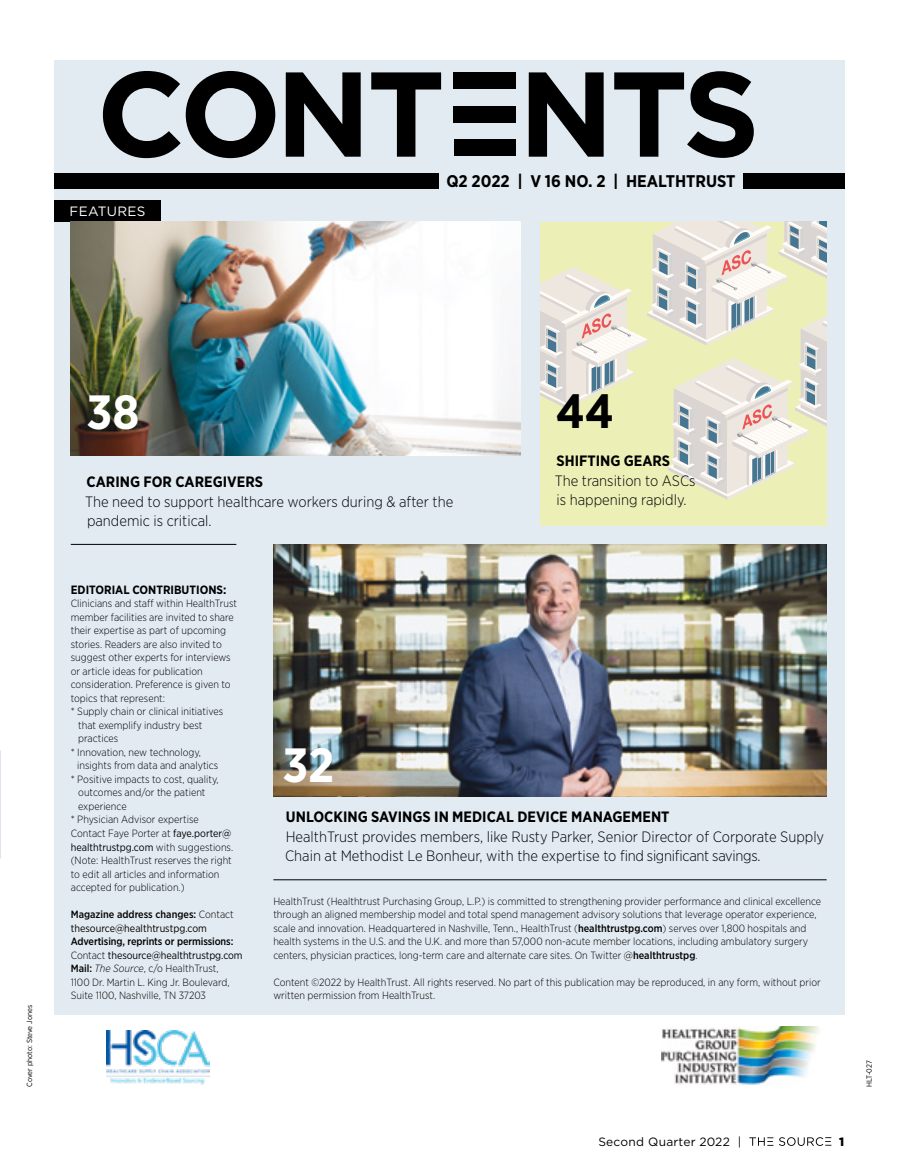
<style>
.page{position:relative;width:905px;height:1175px;background:#fff}
.page>*{position:absolute;margin:0;border:0;box-sizing:border-box;transform-origin:0 0}
.t1{font:700 48px "Gotham Narrow";color:#fff}
.t2{font:700 48px "Gotham Narrow";color:#000}
.t3{font:700 16.8px "Gotham Narrow";color:#000}
.t4{font:300 15px/19.5px "Gotham Narrow";color:#000}
.t5{font:700 15px "Gotham Narrow";color:#000}
.t6{font:13.5px "Gotham";letter-spacing:.02em;color:#fff}
.t7{font:700 12px "Gotham Narrow";color:#000}
.t8{font:12px "Gotham";letter-spacing:.02em;color:#000}
.t9{font:900 12px "Gotham";color:#000}
.t10{font:300 10.5px/13.5px "Gotham Narrow";color:#000}
.t11{font:10.5px/13.5px "Gotham Narrow";color:#000}
.t12{font:7.5px "Gotham Narrow";letter-spacing:-.005em;color:#000}
.s1{font-weight:400}
.s2{font-weight:300}
.s3{font-weight:500}
.s4{font-style:italic}
</style>
<div class="page">
<svg style="left:749px;top:1137px;width:82px;height:8px"></svg>
<div style="left:54px;top:60px;width:790px;height:954px;background:#e2ebf2"></div>
<div style="left:54px;top:173px;width:385px;height:16px;background:#000"></div>
<svg style="left:103px;top:71px;width:650px;height:87px"></svg>
<div style="left:742px;top:173px;width:102px;height:16px;background:#000"></div>
<img style="left:273px;top:544px;width:553px;height:252px">
<div style="left:54px;top:200px;width:107px;height:22px;background:#000"></div>
<hr style="left:71px;top:544px;width:165px;height:1px;background:#000">
<hr style="left:273px;top:879px;width:553px;height:1px;background:#000">
<div style="left:453px;top:106px;width:63px;height:17px;background:#000"></div>
<div style="left:454px;top:139px;width:62px;height:17px;background:#000"></div>
<div style="left:453px;top:72px;width:63px;height:17px;background:#000"></div>
<div style="left:540px;top:222px;width:286px;height:303px;background:#ecf0b7"></div>
<svg style="left:540px;top:222px;width:286px;height:278px"></svg>
<img style="left:71px;top:222px;width:450px;height:233px">
<img style="left:662px;top:1026px;width:157px;height:59px">
<img style="left:106px;top:1030px;width:104px;height:55px">
<p class="t6" style="left:70px;top:203px;width:77px">FEATURES</p>
<h2 class="t3" style="left:446px;top:170px;width:290px">Q2 2022 | V 16 NO. 2 | HEALTHTRUST</h2>
<p class="t12" style="left:25px;top:1086px;width:83px;rotate:-90deg">Cover photo: Steve Jones</p>
<h1 class="t1" style="left:86px;top:381px;width:54px">38</h1>
<h1 class="t2" style="left:556px;top:380px;width:59px">44</h1>
<h3 class="t5" style="left:86px;top:472px;width:178px">CARING FOR CAREGIVERS</h3>
<h3 class="t4" style="left:85px;top:491px;width:369px">The need to support healthcare workers during &amp; after the pandemic is critical.</h3>
<h3 class="t5" style="left:556px;top:451px;width:115px">SHIFTING GEARS</h3>
<h3 class="t4" style="left:555px;top:470px;width:142px">The transition to ASCs is happening rapidly.</h3>
<p class="t7" style="left:71px;top:582px;width:157px">EDITORIAL CONTRIBUTIONS:</p>
<p class="t10" style="left:71px;top:596px;width:168px">Clinicians and staff within HealthTrust</p>
<p class="t10" style="left:71px;top:610px;width:165px">member facilities are invited to share</p>
<p class="t10" style="left:71px;top:623px;width:157px">their expertise as part of upcoming</p>
<p class="t10" style="left:71px;top:637px;width:152px">stories. Readers are also invited to</p>
<p class="t10" style="left:71px;top:650px;width:161px">suggest other experts for interviews</p>
<p class="t10" style="left:71px;top:664px;width:133px">or article ideas for publication</p>
<p class="t10" style="left:71px;top:677px;width:161px">consideration. Preference is given to</p>
<p class="t10" style="left:71px;top:691px;width:96px">topics that represent:</p>
<p class="t10" style="left:71px;top:704px;width:154px">* Supply chain or clinical initiatives</p>
<p class="t10" style="left:78px;top:718px;width:125px">that exemplify industry best</p>
<p class="t10" style="left:78px;top:731px;width:41px">practices</p>
<p class="t10" style="left:71px;top:745px;width:132px">* Innovation, new technology,</p>
<p class="t10" style="left:77px;top:758px;width:142px">insights from data and analytics</p>
<p class="t10" style="left:71px;top:772px;width:149px">* Positive impacts to cost, quality,</p>
<p class="t10" style="left:78px;top:785px;width:129px">outcomes and/or the patient</p>
<p class="t10" style="left:78px;top:799px;width:50px">experience</p>
<p class="t10" style="left:71px;top:812px;width:129px">* Physician Advisor expertise</p>
<p class="t10" style="left:71px;top:826px;width:162px">Contact Faye Porter at <span class="s1">faye.porter@</span></p>
<p class="t11" style="left:71px;top:839px;width:164px">healthtrustpg.com <span class="s2">with suggestions.</span></p>
<p class="t10" style="left:71px;top:853px;width:163px">(Note: HealthTrust reserves the right</p>
<p class="t10" style="left:71px;top:866px;width:150px">to edit all articles and information</p>
<p class="t10" style="left:71px;top:880px;width:115px">accepted for publication.)</p>
<p class="t11" style="left:71px;top:907px;width:164px"><span class="s3">Magazine address changes:</span> <span class="s2">Contact </span>thesource@healthtrustpg.com</p>
<p class="t10" style="left:71px;top:934px;width:173px"><span class="s3">Advertising, reprints or permissions:<br></span>Contact <span class="s1">thesource@healthtrustpg.com </span><span class="s3">Mail:</span> <span class="s4">The Source</span>, c/o HealthTrust,<br>1100 Dr. Martin L. King Jr. Boulevard, Suite 1100, Nashville, TN 37203</p>
<h1 class="t1" style="left:282px;top:734px;width:54px">32</h1>
<h3 class="t5" style="left:286px;top:807px;width:385px">UNLOCKING SAVINGS IN MEDICAL DEVICE MANAGEMENT</h3>
<h3 class="t4" style="left:285px;top:826px;width:540px">HealthTrust provides members, like Rusty Parker, Senior Director of Corporate Supply<br>Chain at Methodist Le Bonheur, with the expertise to find significant savings.</h3>
<p class="t10" style="left:273px;top:893px;width:549px">HealthTrust (Healthtrust Purchasing Group, L.P.) is committed to strengthening provider performance and clinical excellence through an aligned membership model and total spend management advisory solutions that leverage operator experience, scale and innovation. Headquartered in Nashville, Tenn., HealthTrust (<span class="s3">healthtrustpg.com</span>) serves over 1,800 hospitals and health systems in the U.S. and the U.K. and more than 57,000 non-acute member locations, including ambulatory surgery centers, physician practices, long-term care and alternate care sites. On Twitter @<span class="s3">healthtrustpg</span>.</p>
<p class="t10" style="left:273px;top:974px;width:549px">Content ©2022 by HealthTrust. All rights reserved. No part of this publication may be reproduced, in any form, without prior written permission from HealthTrust.</p>
<p class="t8" style="left:598px;top:1135px;width:144px">Second Quarter 2022 |</p>
<p class="t9" style="left:839px;top:1134px;width:7px">1</p>
<p class="t12" style="left:864px;top:1087px;width:28px;rotate:-90deg">HLT-027</p>
</div>
